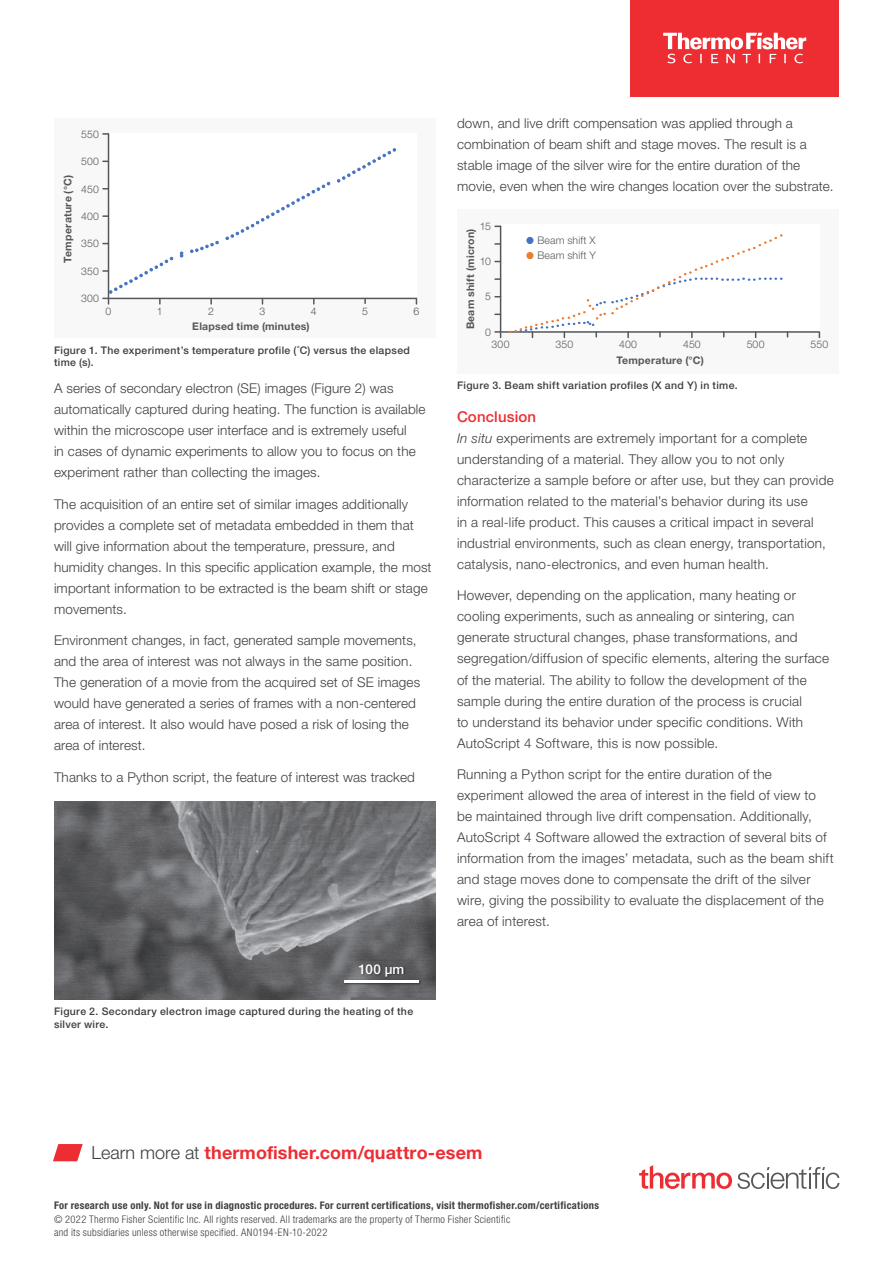
<style>
.page{position:relative;width:893px;height:1263px;background:#fff}
.page>*{position:absolute;margin:0;border:0;box-sizing:border-box;transform-origin:0 0}
.t1{font:700 18px "Helvetica Neue LTW1 G";letter-spacing:.01em;color:#ee2d33}
.t2{font:500 15px "Helvetica Neue LTW1 G";letter-spacing:.01em;color:#ee2d33}
.t3{font:300 13.5px/21px "Helvetica Neue LTW1 G";letter-spacing:.01em;color:#3e3e3f}
.t4{font:500 13.5px "Helvetica Neue LTW1 G";color:#fff}
.t5{font:500 10.5px/12.6px "Helvetica Neue LTW1 G";letter-spacing:.03em;color:#3e3e3f}
.t6{font:300 condensed 10.5px/13.5px "Helvetica Neue LTW1 G";letter-spacing:.025em;color:#3e3e3f}
.t7{font:700 condensed 10.5px "Helvetica Neue LTW1 G";letter-spacing:.03em;color:#3e3e3f}
.t8{font:300 10.5px "Helvetica Neue LTW1 G";letter-spacing:.01em;color:#54585a}
.t9{font:700 10.5px "Helvetica Neue LTW1 G";letter-spacing:.02em;color:#54585a}
.s1{font-style:italic}
.s2{font-weight:300;color:#3e3e3f}
</style>
<div class="page">
<svg style="left:53px;top:1144px;width:30px;height:17px"></svg>
<img style="left:54px;top:801px;width:382px;height:198px">
<div style="left:343px;top:963px;width:79px;height:22px;background:#231f20;opacity:.75"></div>
<hr style="left:344px;top:980px;width:75px;height:3px;background:#fff">
<div style="left:54px;top:118px;width:382px;height:220px;background:#f8f8f8"></div>
<div style="left:109px;top:133px;width:308px;height:165px;background:#fff"></div>
<hr style="left:109px;top:298px;width:307px;height:1px;background:#54585a">
<hr style="left:108px;top:134px;width:1px;height:164px;background:#54585a">
<svg style="left:180px;top:252px;width:3px;height:5px"></svg>
<svg style="left:190px;top:241px;width:29px;height:12px"></svg>
<svg style="left:226px;top:182px;width:104px;height:58px"></svg>
<svg style="left:337px;top:148px;width:59px;height:34px"></svg>
<svg style="left:103px;top:257px;width:70px;height:47px"></svg>
<div style="left:457px;top:209px;width:382px;height:164px;background:#f8f8f8"></div>
<div style="left:501px;top:225px;width:319px;height:107px;background:#fff"></div>
<hr style="left:501px;top:331px;width:318px;height:2px;background:#54585a">
<hr style="left:500px;top:226px;width:1px;height:106px;background:#54585a">
<svg style="left:495px;top:331px;width:6px;height:6px"></svg>
<svg style="left:527px;top:237px;width:6px;height:6px"></svg>
<div style="left:526px;top:237px;width:7px;height:7px;border:1px solid #4573c4;border-radius:50%"></div>
<svg style="left:527px;top:253px;width:6px;height:6px"></svg>
<div style="left:526px;top:252px;width:7px;height:7px;border:1px solid #ed7d30;border-radius:50%"></div>
<svg style="left:612px;top:235px;width:170px;height:79px"></svg>
<svg style="left:509px;top:300px;width:96px;height:37px"></svg>
<svg style="left:639px;top:1165px;width:200px;height:24px"></svg>
<div style="left:630px;top:0;width:209px;height:96px;background:#ee2d33"></div>
<svg style="left:663px;top:33px;width:143px;height:30px"></svg>
<p class="t8" style="left:81px;top:128px;width:19px">550</p>
<p class="t8" style="left:81px;top:155px;width:19px">500</p>
<p class="t9" style="left:61px;top:263px;width:89px;rotate:-90deg">Temperature (°C)</p>
<p class="t8" style="left:81px;top:182px;width:19px">450</p>
<p class="t8" style="left:81px;top:210px;width:19px">400</p>
<p class="t8" style="left:81px;top:237px;width:19px">350</p>
<p class="t8" style="left:81px;top:265px;width:19px">350</p>
<p class="t8" style="left:81px;top:292px;width:19px">300</p>
<p class="t8" style="left:106px;top:305px;width:7px">0</p>
<p class="t8" style="left:157px;top:305px;width:7px">1</p>
<p class="t8" style="left:208px;top:305px;width:7px">2</p>
<p class="t8" style="left:260px;top:305px;width:7px">3</p>
<p class="t8" style="left:311px;top:305px;width:7px">4</p>
<p class="t8" style="left:362px;top:305px;width:7px">5</p>
<p class="t8" style="left:413px;top:305px;width:7px">6</p>
<p class="t9" style="left:192px;top:320px;width:119px">Elapsed time (minutes)</p>
<p class="t5" style="left:54px;top:344px;width:357px">Figure 1. The experiment’s temperature profile (˚C) versus the elapsed time (s).</p>
<p class="t3" style="left:54px;top:378px;width:373px">A series of secondary electron (SE) images (Figure 2) was automatically captured during heating. The function is available within the microscope user interface and is extremely useful<br>in cases of dynamic experiments to allow you to focus on the experiment rather than collecting the images.</p>
<p class="t3" style="left:54px;top:493px;width:379px">The acquisition of an entire set of similar images additionally provides a complete set of metadata embedded in them that will give information about the temperature, pressure, and humidity changes. In this specific application example, the most important information to be extracted is the beam shift or stage movements.</p>
<p class="t3" style="left:54px;top:630px;width:368px">Environment changes, in fact, generated sample movements, and the area of interest was not always in the same position.<br>The generation of a movie from the acquired set of SE images would have generated a series of frames with a non-centered area of interest. It also would have posed a risk of losing the area of interest.</p>
<p class="t3" style="left:54px;top:766px;width:362px">Thanks to a Python script, the feature of interest was tracked</p>
<p class="t4" style="left:359px;top:961px;width:47px">100 μm</p>
<p class="t5" style="left:54px;top:1005px;width:361px">Figure 2. Secondary electron image captured during the heating of the silver wire.</p>
<p class="t3" style="left:457px;top:113px;width:378px">down, and live drift compensation was applied through a combination of beam shift and stage moves. The result is a stable image of the silver wire for the entire duration of the movie, even when the wire changes location over the substrate.</p>
<p class="t8" style="left:480px;top:220px;width:13px">15</p>
<p class="t9" style="left:464px;top:329px;width:102px;rotate:-90deg">Beam shift (micron)</p>
<p class="t8" style="left:480px;top:255px;width:13px">10</p>
<p class="t8" style="left:485px;top:290px;width:7px">5</p>
<p class="t8" style="left:485px;top:325px;width:7px">0</p>
<p class="t8" style="left:537px;top:234px;width:60px">Beam shift X</p>
<p class="t8" style="left:537px;top:249px;width:60px">Beam shift Y</p>
<p class="t8" style="left:492px;top:338px;width:19px">300</p>
<p class="t8" style="left:555px;top:338px;width:19px">350</p>
<p class="t8" style="left:619px;top:338px;width:19px">400</p>
<p class="t8" style="left:683px;top:338px;width:19px">450</p>
<p class="t8" style="left:747px;top:338px;width:19px">500</p>
<p class="t8" style="left:811px;top:338px;width:19px">550</p>
<p class="t9" style="left:616px;top:353px;width:89px">Temperature (°C)</p>
<p class="t5" style="left:457px;top:378px;width:282px">Figure 3. Beam shift variation profiles (X and Y) in time.</p>
<p class="t2" style="left:457px;top:408px;width:81px">Conclusion</p>
<p class="t3" style="left:457px;top:428px;width:378px"><span class="s1">In situ</span> experiments are extremely important for a complete understanding of a material. They allow you to not only characterize a sample before or after use, but they can provide information related to the material’s behavior during its use<br>in a real-life product. This causes a critical impact in several industrial environments, such as clean energy, transportation, catalysis, nano-electronics, and even human health.</p>
<p class="t3" style="left:457px;top:585px;width:374px">However, depending on the application, many heating or cooling experiments, such as annealing or sintering, can generate structural changes, phase transformations, and segregation/diffusion of specific elements, altering the surface of the material. The ability to follow the development of the sample during the entire duration of the process is crucial<br>to understand its behavior under specific conditions. With AutoScript 4 Software, this is now possible.</p>
<p class="t3" style="left:457px;top:764px;width:378px">Running a Python script for the entire duration of the experiment allowed the area of interest in the field of view to be maintained through live drift compensation. Additionally, AutoScript 4 Software allowed the extraction of several bits of information from the images’ metadata, such as the beam shift and stage moves done to compensate the drift of the silver wire, giving the possibility to evaluate the displacement of the area of interest.</p>
<h1 class="t1" style="left:92px;top:1141px;width:392px"><span class="s2">Learn more at</span> thermofisher.com/quattro-esem</h1>
<p class="t7" style="left:54px;top:1199px;width:547px">For research use only. Not for use in diagnostic procedures. For current certifications, visit thermofisher.com/certifications</p>
<p class="t6" style="left:54px;top:1212px;width:458px">© 2022 Thermo Fisher Scientific Inc. All rights reserved. All trademarks are the property of Thermo Fisher Scientific and its subsidiaries unless otherwise specified. AN0194-EN-10-2022</p>
</div>
